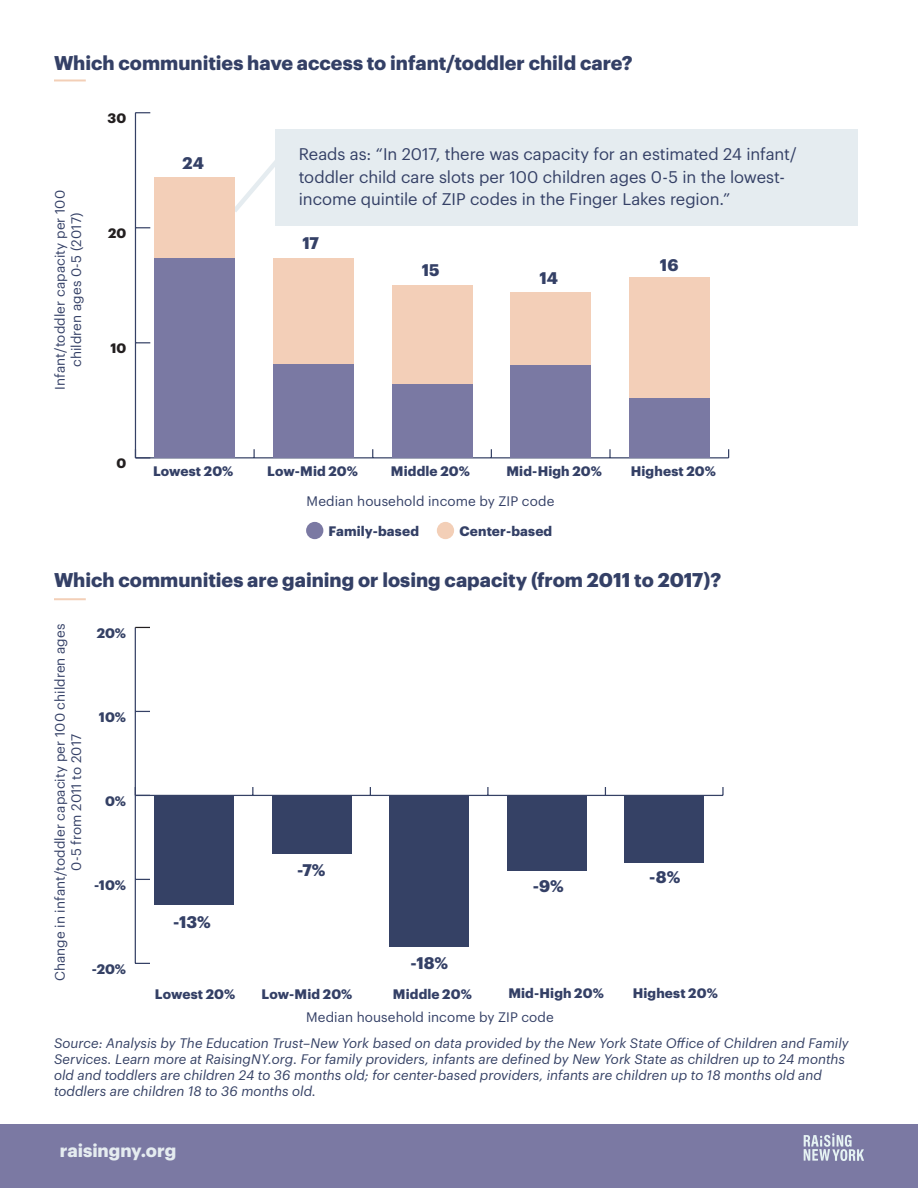
<style>
.page{position:relative;width:918px;height:1188px;background:#fff}
.page>*{position:absolute;margin:0;border:0;box-sizing:border-box;transform-origin:0 0}
.t1{font:700 19.5px "Graphik";color:#344066}
.t2{font:700 18px "Graphik";color:#e5ecf0}
.t3{font:16.5px/22.5px "Graphik";letter-spacing:-.005em;color:#344066}
.t4{font:700 16.5px "Graphik";color:#344066}
.t5{font:italic 13.5px/16.2px "Graphik";color:#354165}
.t6{font:13.5px/16.2px "Graphik";letter-spacing:.005em;color:#344066;text-align:center}
.t7{font:700 13.5px "Graphik";letter-spacing:.01em;color:#344066}
.t8{font:700 13.5px "Graphik";color:#354165}
.t9{font:700 13.5px "Graphik";color:#231f20}
</style>
<div class="page">
<div style="left:0;top:1124px;width:918px;height:64px;background:#7b79a3"></div>
<svg style="left:804px;top:1133px;width:60px;height:28px"></svg>
<svg style="left:235px;top:151px;width:41px;height:66px"></svg>
<hr style="left:135px;top:457px;width:594px;height:1px;background:#354165">
<svg style="left:609px;top:449px;width:2px;height:8px"></svg>
<hr style="left:135px;top:113px;width:1px;height:345px;background:#354165">
<svg style="left:136px;top:449px;width:14px;height:9px"></svg>
<svg style="left:136px;top:342px;width:14px;height:1px"></svg>
<svg style="left:136px;top:227px;width:14px;height:1px"></svg>
<svg style="left:135px;top:112px;width:15px;height:1px"></svg>
<div style="left:154px;top:177px;width:81px;height:82px;background:#f3cfb8"></div>
<div style="left:273px;top:258px;width:81px;height:107px;background:#f3cfb8"></div>
<div style="left:392px;top:285px;width:80px;height:99px;background:#f3cfb8"></div>
<div style="left:510px;top:292px;width:81px;height:74px;background:#f3cfb8"></div>
<div style="left:629px;top:277px;width:81px;height:121px;background:#f3cfb8"></div>
<div style="left:154px;top:259px;width:81px;height:199px;background:#7a79a3"></div>
<div style="left:273px;top:365px;width:81px;height:93px;background:#7a79a3"></div>
<div style="left:392px;top:384px;width:80px;height:74px;background:#7a79a3"></div>
<div style="left:510px;top:366px;width:81px;height:92px;background:#7a79a3"></div>
<div style="left:629px;top:398px;width:81px;height:60px;background:#7a79a3"></div>
<hr style="left:54px;top:79px;width:32px;height:2px;background:#f3cfb7">
<hr style="left:54px;top:598px;width:32px;height:2px;background:#f3cfb7">
<div style="left:276px;top:129px;width:582px;height:96px;background:#e5ecf0"></div>
<div style="left:306px;top:522px;width:17px;height:17px;background:#7b79a3;border-radius:50%"></div>
<div style="left:437px;top:522px;width:17px;height:17px;background:#f3cfb7;border-radius:50%"></div>
<hr style="left:135px;top:795px;width:588px;height:1px;background:#354165">
<svg style="left:487px;top:787px;width:2px;height:8px"></svg>
<svg style="left:722px;top:787px;width:2px;height:8px"></svg>
<hr style="left:135px;top:627px;width:1px;height:336px;background:#354165">
<svg style="left:135px;top:963px;width:15px;height:1px"></svg>
<svg style="left:136px;top:879px;width:14px;height:1px"></svg>
<svg style="left:136px;top:794px;width:14px;height:1px"></svg>
<svg style="left:136px;top:711px;width:14px;height:1px"></svg>
<svg style="left:135px;top:627px;width:15px;height:1px"></svg>
<div style="left:154px;top:795px;width:80px;height:110px;background:#354165"></div>
<div style="left:272px;top:795px;width:80px;height:59px;background:#354165"></div>
<div style="left:389px;top:795px;width:80px;height:152px;background:#354165"></div>
<div style="left:507px;top:795px;width:80px;height:76px;background:#354165"></div>
<div style="left:624px;top:795px;width:80px;height:68px;background:#354165"></div>
<p class="t1" style="left:54px;top:48px;width:580px">Which communities have access to infant/toddler child care?</p>
<p class="t9" style="left:108px;top:108px;width:20px">30</p>
<p class="t6" style="left:51px;top:390px;width:201px;rotate:-90deg">Infant/toddler capacity per 100 children ages 0-5 (2017)</p>
<p class="t9" style="left:108px;top:223px;width:20px">20</p>
<p class="t9" style="left:110px;top:338px;width:17px">10</p>
<p class="t9" style="left:116px;top:453px;width:11px">0</p>
<p class="t4" style="left:183px;top:150px;width:23px">24</p>
<p class="t3" style="left:299px;top:142px;width:500px">Reads as: “In 2017, there was capacity for an estimated 24 infant/ toddler child care slots per 100 children ages 0-5 in the lowest&shy;income quintile of ZIP codes in the Finger Lakes region.”</p>
<p class="t4" style="left:302px;top:230px;width:18px">17</p>
<p class="t4" style="left:422px;top:258px;width:19px">15</p>
<p class="t4" style="left:540px;top:265px;width:20px">14</p>
<p class="t4" style="left:660px;top:252px;width:20px">16</p>
<p class="t7" style="left:153px;top:461px;width:82px">Lowest 20%</p>
<p class="t7" style="left:267px;top:461px;width:92px">Low-Mid 20%</p>
<p class="t7" style="left:391px;top:461px;width:81px">Middle 20%</p>
<p class="t7" style="left:506px;top:461px;width:97px">Mid-High 20%</p>
<p class="t7" style="left:631px;top:461px;width:87px">Highest 20%</p>
<p class="t6" style="left:307px;top:492px;width:249px">Median household income by ZIP code</p>
<p class="t7" style="left:329px;top:521px;width:92px">Family-based</p>
<p class="t7" style="left:459px;top:521px;width:94px">Center-based</p>
<p class="t1" style="left:54px;top:565px;width:669px">Which communities are gaining or losing capacity (from 2011 to 2017)?</p>
<p class="t6" style="left:51px;top:981px;width:359px;rotate:-90deg">Change in infant/toddler capacity per 100 children ages<br>0-5 from 2011 to 2017</p>
<p class="t8" style="left:97px;top:622px;width:31px">20%</p>
<p class="t8" style="left:99px;top:706px;width:29px">10%</p>
<p class="t8" style="left:105px;top:790px;width:23px">0%</p>
<p class="t8" style="left:94px;top:874px;width:34px">-10%</p>
<p class="t8" style="left:92px;top:958px;width:36px">-20%</p>
<p class="t4" style="left:173px;top:909px;width:39px">-13%</p>
<p class="t4" style="left:297px;top:857px;width:30px">-7%</p>
<p class="t4" style="left:411px;top:950px;width:39px">-18%</p>
<p class="t4" style="left:533px;top:873px;width:33px">-9%</p>
<p class="t4" style="left:649px;top:864px;width:33px">-8%</p>
<p class="t7" style="left:155px;top:983px;width:82px">Lowest 20%</p>
<p class="t7" style="left:262px;top:983px;width:92px">Low-Mid 20%</p>
<p class="t7" style="left:393px;top:983px;width:81px">Middle 20%</p>
<p class="t7" style="left:508px;top:983px;width:97px">Mid-High 20%</p>
<p class="t7" style="left:633px;top:983px;width:87px">Highest 20%</p>
<p class="t6" style="left:306px;top:1008px;width:249px">Median household income by ZIP code</p>
<p class="t5" style="left:54px;top:1034px;width:796px">Source: Analysis by The Education Trust–New York based on data provided by the New York State Office of Children and Family Services. Learn more at RaisingNY.org. For family providers, infants are defined by New York State as children up to 24 months old and toddlers are children 24 to 36 months old; for center-based providers, infants are children up to 18 months old and toddlers are children 18 to 36 months old.</p>
<h2 class="t2" style="left:60px;top:1136px;width:118px">raisingny.org</h2>
</div>
